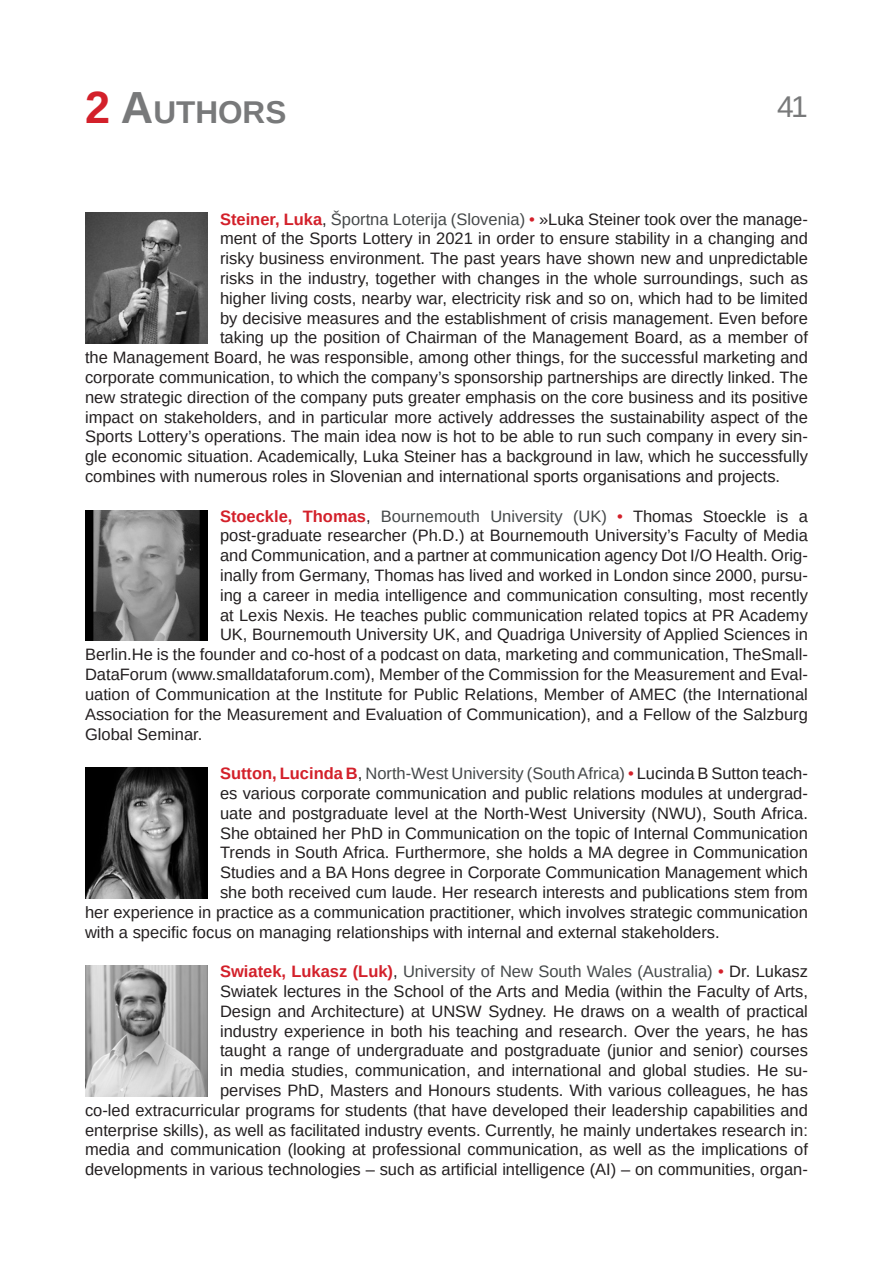
<style>
.page{position:relative;width:893px;height:1263px;background:#fff}
.page>*{position:absolute;margin:0;border:0;box-sizing:border-box;transform-origin:0 0}
.t1{font:700 31.5px "Arimo";color:#78797a}
.t2{font:30px "Arimo";color:#78797a}
.Authors_ABOUT{font:16.5px/19.8px "Arimo";color:#231f20;text-align:right}
.Authors_ABOUT-2{font:16.5px "Arimo";color:#45494a}
.s1{font-size:45px;color:#d3202a}
.s2{font-size:45px}
.s3{font-weight:700;color:#d3202a}
.s4{color:#45494a}
.s5{color:#d3202a}
.s6{color:#231f20}
</style>
<div class="page">
<img style="left:85px;top:213px;width:122px;height:130px">
<img style="left:85px;top:510px;width:122px;height:131px">
<img style="left:85px;top:767px;width:122px;height:131px">
<img style="left:85px;top:966px;width:122px;height:130px">
<h1 class="t1" style="left:85px;top:90px;width:203px"><span class="s1">2</span> <span class="s2">A</span>UTHORS</h1>
<h2 class="t2" style="left:777px;top:88px;width:32px">41</h2>
<p class="Authors_ABOUT" style="left:220px;top:209px;width:589px"><span class="s3">Steiner, Luka</span>, <span class="s4">Športna Loterija (Slovenia)</span> <span class="s5">•</span> »Luka Steiner took over the manage-</p>
<p class="Authors_ABOUT" style="left:220px;top:229px;width:589px">ment of the Sports Lottery in 2021 in order to ensure stability in a changing and</p>
<p class="Authors_ABOUT" style="left:220px;top:249px;width:589px">risky business environment. The past years have shown new and unpredictable</p>
<p class="Authors_ABOUT" style="left:220px;top:269px;width:589px">risks in the industry, together with changes in the whole surroundings, such as</p>
<p class="Authors_ABOUT" style="left:220px;top:288px;width:589px">higher living costs, nearby war, electricity risk and so on, which had to be limited</p>
<p class="Authors_ABOUT" style="left:220px;top:308px;width:589px">by decisive measures and the establishment of crisis management. Even before</p>
<p class="Authors_ABOUT" style="left:220px;top:328px;width:589px">taking up the position of Chairman of the Management Board, as a member of</p>
<p class="Authors_ABOUT" style="left:85px;top:348px;width:724px">the Management Board, he was responsible, among other things, for the successful marketing and</p>
<p class="Authors_ABOUT" style="left:85px;top:368px;width:724px">corporate communication, to which the company’s sponsorship partnerships are directly linked. The</p>
<p class="Authors_ABOUT" style="left:85px;top:387px;width:724px">new strategic direction of the company puts greater emphasis on the core business and its positive</p>
<p class="Authors_ABOUT" style="left:85px;top:407px;width:724px">impact on stakeholders, and in particular more actively addresses the sustainability aspect of the</p>
<p class="Authors_ABOUT" style="left:85px;top:427px;width:724px">Sports Lottery’s operations. The main idea now is hot to be able to run such company in every sin-</p>
<p class="Authors_ABOUT" style="left:85px;top:447px;width:724px">gle economic situation. Academically, Luka Steiner has a background in law, which he successfully</p>
<p class="Authors_ABOUT" style="left:85px;top:467px;width:697px">combines with numerous roles in Slovenian and international sports organisations and projects.</p>
<p class="Authors_ABOUT-2" style="left:220px;top:505px;width:589px"><span class="s3">Stoeckle, Thomas</span><span class="s6">,</span> Bournemouth University (UK) <span class="s5">•</span> <span class="s6">Thomas Stoeckle is a</span></p>
<p class="Authors_ABOUT" style="left:220px;top:526px;width:589px">post-graduate researcher (Ph.D.) at Bournemouth University’s Faculty of Media</p>
<p class="Authors_ABOUT" style="left:220px;top:546px;width:589px">and Communication, and a partner at communication agency Dot I/O Health. Orig-</p>
<p class="Authors_ABOUT" style="left:220px;top:566px;width:589px">inally from Germany, Thomas has lived and worked in London since 2000, pursu-</p>
<p class="Authors_ABOUT" style="left:220px;top:585px;width:589px">ing a career in media intelligence and communication consulting, most recently</p>
<p class="Authors_ABOUT" style="left:220px;top:605px;width:589px">at Lexis Nexis. He teaches public communication related topics at PR Academy</p>
<p class="Authors_ABOUT" style="left:220px;top:625px;width:589px">UK, Bournemouth University UK, and Quadriga University of Applied Sciences in</p>
<p class="Authors_ABOUT" style="left:85px;top:645px;width:724px">Berlin.He is the founder and co-host of a podcast on data, marketing and communication, TheSmall-</p>
<p class="Authors_ABOUT" style="left:85px;top:665px;width:724px">DataForum (www.smalldataforum.com), Member of the Commission for the Measurement and Eval-</p>
<p class="Authors_ABOUT" style="left:85px;top:684px;width:724px">uation of Communication at the Institute for Public Relations, Member of AMEC (the International</p>
<p class="Authors_ABOUT" style="left:85px;top:704px;width:724px">Association for the Measurement and Evaluation of Communication), and a Fellow of the Salzburg</p>
<p class="Authors_ABOUT" style="left:85px;top:724px;width:119px">Global Seminar.</p>
<p class="Authors_ABOUT-2" style="left:220px;top:763px;width:589px"><span class="s3">Sutton, Lucinda B</span><span class="s6">,</span> North-West University (South Africa) <span class="s5">•</span> <span class="s6">Lucinda B Sutton teach-</span></p>
<p class="Authors_ABOUT" style="left:220px;top:783px;width:589px">es various corporate communication and public relations modules at undergrad-</p>
<p class="Authors_ABOUT" style="left:220px;top:803px;width:589px">uate and postgraduate level at the North-West University (NWU), South Africa.</p>
<p class="Authors_ABOUT" style="left:220px;top:823px;width:589px">She obtained her PhD in Communication on the topic of Internal Communication</p>
<p class="Authors_ABOUT" style="left:220px;top:843px;width:589px">Trends in South Africa. Furthermore, she holds a MA degree in Communication</p>
<p class="Authors_ABOUT" style="left:220px;top:863px;width:589px">Studies and a BA Hons degree in Corporate Communication Management which</p>
<p class="Authors_ABOUT" style="left:220px;top:882px;width:589px">she both received cum laude. Her research interests and publications stem from</p>
<p class="Authors_ABOUT" style="left:85px;top:902px;width:724px">her experience in practice as a communication practitioner, which involves strategic communication</p>
<p class="Authors_ABOUT" style="left:85px;top:922px;width:636px">with a specific focus on managing relationships with internal and external stakeholders.</p>
<p class="Authors_ABOUT" style="left:85px;top:962px;width:724px"><span class="s3">Swiatek, Lukasz (Luk)</span>, <span class="s4">University of New South Wales (Australia)</span> <span class="s5">•</span> Dr. Lukasz<br>Swiatek lectures in the School of the Arts and Media (within the Faculty of Arts,<br>Design and Architecture) at UNSW Sydney. He draws on a wealth of practical<br>industry experience in both his teaching and research. Over the years, he has<br>taught a range of undergraduate and postgraduate (junior and senior) courses<br>in media studies, communication, and international and global studies. He su-<br>pervises PhD, Masters and Honours students. With various colleagues, he has<br>co-led extracurricular programs for students (that have developed their leadership capabilities and enterprise skills), as well as facilitated industry events. Currently, he mainly undertakes research in: media and communication (looking at professional communication, as well as the implications of developments in various technologies – such as artificial intelligence (AI) – on communities, organ-</p>
</div>
